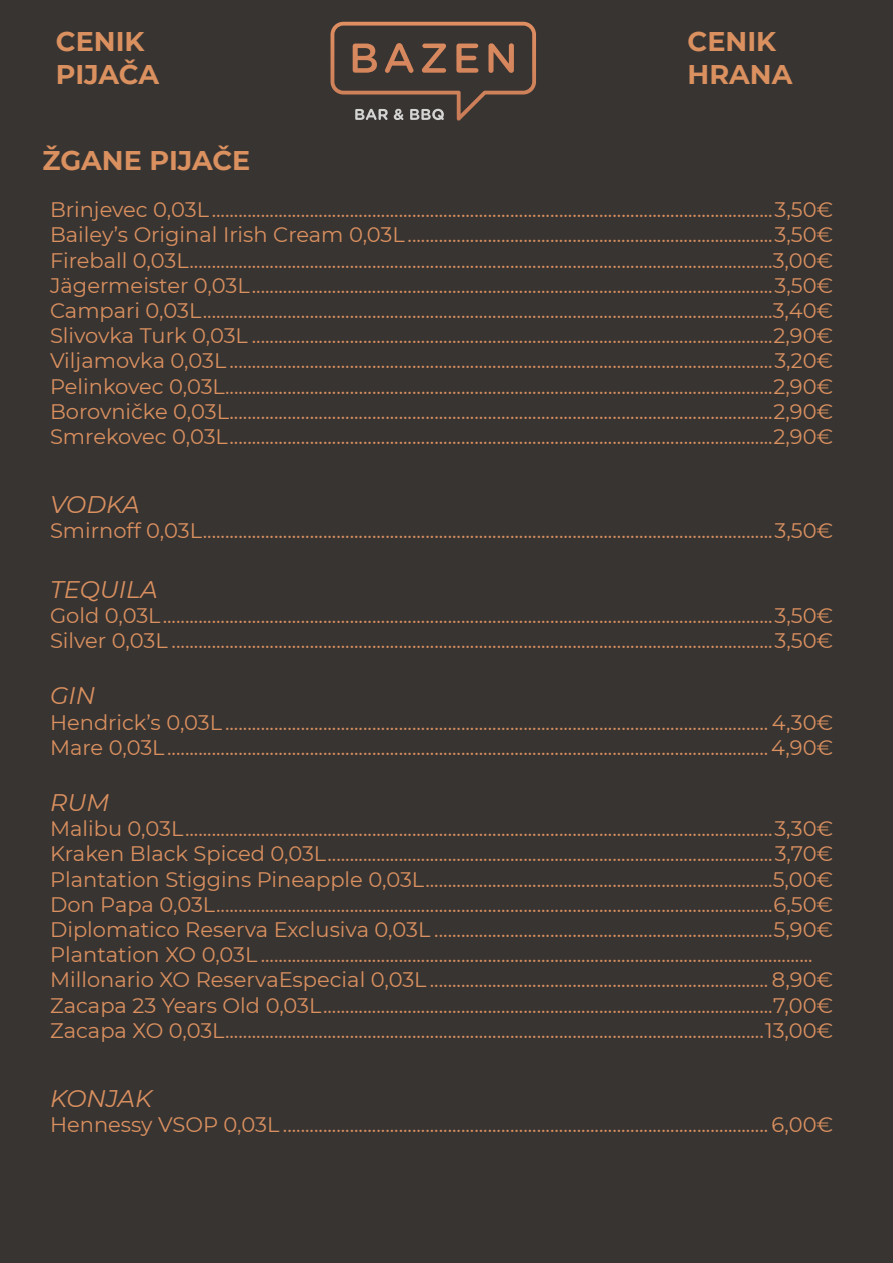
<style>
.page{position:relative;width:893px;height:1263px;background:#383432}
.page>*{position:absolute;margin:0;border:0;box-sizing:border-box;transform-origin:0 0}
.t1{font:700 27px/32.4px "Montserrat";color:#da905f}
.t2{font:italic 24px "Montserrat";color:#da905f}
.t3{font:21px/25.2px "Montserrat";color:#da905f}
</style>
<div class="page">
<svg style="left:331px;top:22px;width:205px;height:99px;background:#59473d"></svg>
<p class="t1" style="left:56px;top:24px;width:105px">CENIK<br>PIJAČA</p>
<p class="t1" style="left:688px;top:24px;width:106px">CENIK<br>HRANA</p>
<p class="t1" style="left:43px;top:143px;width:209px">ŽGANE PIJAČE</p>
<p class="t3" style="left:50px;top:196px;width:785px;text-align:justify">Brinjevec 0,03L..............................................................................................................................3,50€ Bailey’s Original Irish Cream 0,03L..................................................................................3,50€ Fireball 0,03L...................................................................................................................................3,00€ Jägermeister 0,03L.....................................................................................................................3,50€ Campari 0,03L................................................................................................................................3,40€ Slivovka Turk 0,03L .....................................................................................................................2,90€ Viljamovka 0,03L..........................................................................................................................3,20€ Pelinkovec 0,03L...........................................................................................................................2,90€ Borovničke 0,03L..........................................................................................................................2,90€ Smrekovec 0,03L..........................................................................................................................2,90€</p>
<p class="t2" style="left:50px;top:488px;width:91px">VODKA</p>
<p class="t3" style="left:50px;top:517px;width:785px">Smirnoff 0,03L................................................................................................................................3,50€</p>
<p class="t2" style="left:50px;top:573px;width:109px">TEQUILA</p>
<p class="t3" style="left:50px;top:602px;width:785px">Gold 0,03L.........................................................................................................................................3,50€<br>Silver 0,03L .......................................................................................................................................3,50€</p>
<p class="t2" style="left:50px;top:679px;width:47px">GIN</p>
<p class="t3" style="left:50px;top:709px;width:785px">Hendrick’s 0,03L.......................................................................................................................... 4,30€<br>Mare 0,03L.......................................................................................................................................4,90€</p>
<p class="t2" style="left:50px;top:786px;width:61px">RUM</p>
<p class="t3" style="left:50px;top:815px;width:785px">Malibu 0,03L....................................................................................................................................3,30€ Kraken Black Spiced 0,03L....................................................................................................3,70€ Plantation Stiggins Pineapple 0,03L..............................................................................5,00€ Don Papa 0,03L.............................................................................................................................6,50€ Diplomatico Reserva Exclusiva 0,03L ............................................................................5,90€ Plantation XO 0,03L ............................................................................................................................<br>Millonario XO ReservaEspecial 0,03L ............................................................................ 8,90€ Zacapa 23 Years Old 0,03L.....................................................................................................7,00€ Zacapa XO 0,03L.........................................................................................................................13,00€</p>
<p class="t2" style="left:50px;top:1082px;width:104px">KONJAK</p>
<p class="t3" style="left:50px;top:1111px;width:785px">Hennessy VSOP 0,03L ............................................................................................................. 6,00€</p>
</div>
